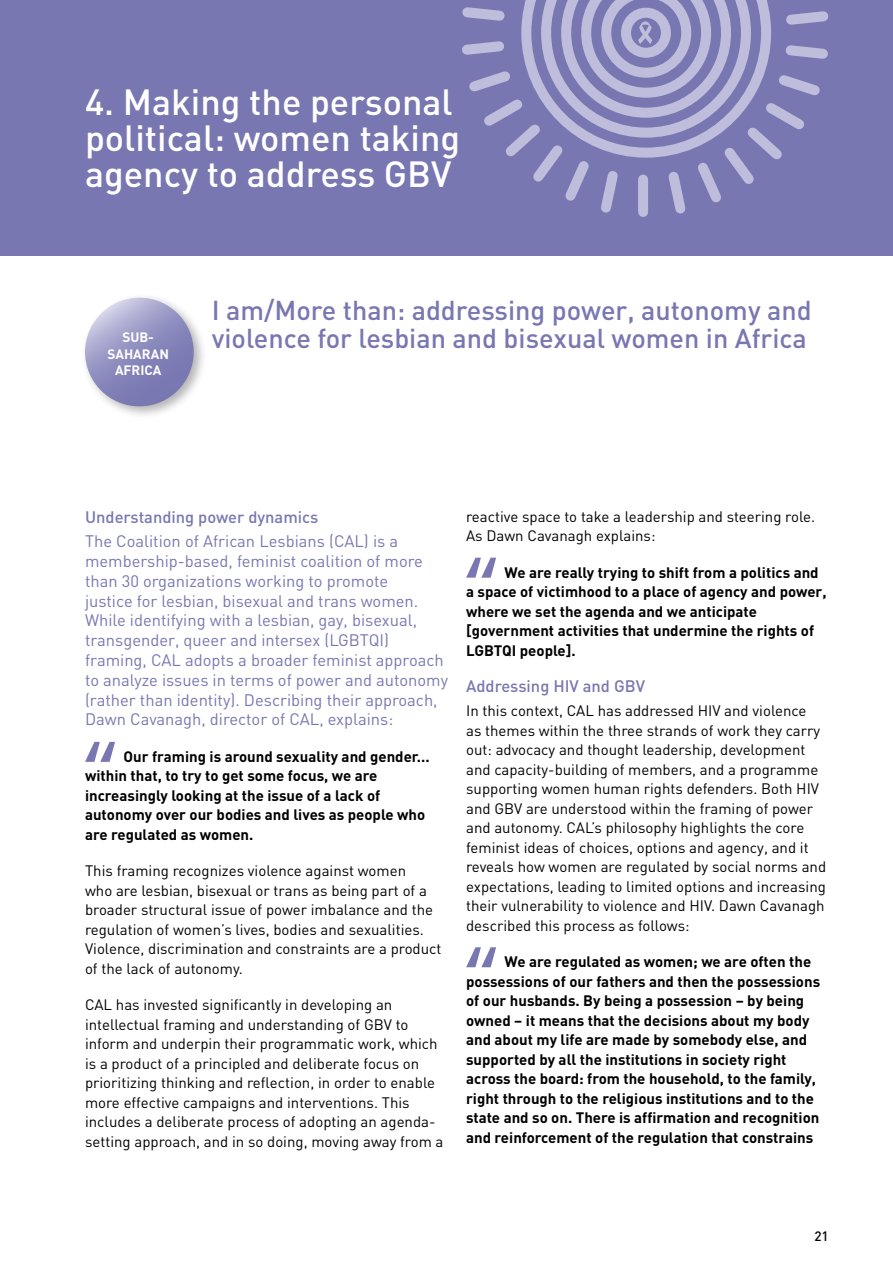
<style>
.page{position:relative;width:893px;height:1263px;background:#fff}
.page>*{position:absolute;margin:0;border:0;box-sizing:border-box;transform-origin:0 0}
.t1{font:500 36px/36px "DIN";color:#fff}
.t2{font:500 27px/28.5px "DIN";color:#7877b2}
.t3{font:16.5px/19.8px "DIN";color:#7877b2}
.t4{font:500 16.5px "DIN";color:#7877b2}
.t5{font:15px/19.5px "DIN";color:#000}
.t6{font:700 15px/19.5px "DIN";color:#000}
.t7{font:700 13.5px/16.5px "DIN";color:#fff;text-align:center}
.t8{font:500 13.5px "DIN";color:#000}
</style>
<div class="page">
<div style="left:0;top:0;width:893px;height:255px;background:#7877b2"></div>
<svg style="left:462px;top:0;width:367px;height:217px"></svg>
<svg style="left:85px;top:742px;width:30px;height:20px"></svg>
<svg style="left:466px;top:558px;width:30px;height:20px"></svg>
<svg style="left:466px;top:947px;width:30px;height:20px"></svg>
<div style="left:80px;top:293px;width:127px;height:127px;background:#000;opacity:.3"></div>
<svg style="left:85px;top:298px;width:109px;height:108px;background:#9291c1"></svg>
<h1 class="t1" style="left:85px;top:83px;width:377px">4. Making the personal political: women taking agency to address GBV</h1>
<p class="t7" style="left:107px;top:328px;width:63px">SUB-<br>SAHARAN<br>AFRICA</p>
<h2 class="t2" style="left:212px;top:295px;width:601px">I am/More than: addressing power, autonomy and violence for lesbian and bisexual women in Africa</h2>
<p class="t4" style="left:85px;top:507px;width:235px">Understanding power dynamics</p>
<p class="t3" style="left:85px;top:531px;width:339px">The Coalition of African Lesbians (CAL) is a membership-based, feminist coalition of more than 30 organizations working to promote justice for lesbian, bisexual and trans women.<br>While identifying with a lesbian, gay, bisexual, transgender, queer and intersex (LGBTQI</p>
<p class="t3" style="left:384px;top:630px;width:6px">)</p>
<p class="t3" style="left:85px;top:650px;width:77px">framing, CAL</p>
<p class="t3" style="left:85px;top:650px;width:365px;text-indent:100px">adopts a broader feminist approach to analyze issues in terms of power and autonomy (rather than identity). Describing their approach, Dawn Cavanagh, director of CAL, explains:</p>
<p class="t6" style="left:85px;top:746px;width:346px;text-indent:39px">Our framing is around sexuality and gender... within that, to try to get some focus, we are increasingly looking at the issue of a lack of autonomy over our bodies and lives as people who are regulated as women.</p>
<p class="t5" style="left:85px;top:861px;width:358px">This framing recognizes violence against women<br>who are lesbian, bisexual or trans as being part of a broader structural issue of power imbalance and the regulation of women’s lives, bodies and sexualities.<br>Violence, discrimination and constraints are a product of the lack of autonomy.</p>
<p class="t5" style="left:85px;top:995px;width:10px">CAL</p>
<p class="t5" style="left:85px;top:995px;width:309px;text-indent:31px">has invested significantly in developing an intellectual framing and understanding of GBV</p>
<p class="t5" style="left:85px;top:1014px;width:360px;text-indent:311px">to inform and underpin their programmatic work, which is a product of a principled and deliberate focus on prioritizing thinking and reflection, in order to enable more effective campaigns and interventions. This includes a deliberate process of adopting an agenda&shy;setting approach, and in so doing, moving away from a</p>
<p class="t5" style="left:466px;top:506px;width:350px">reactive space to take a leadership and steering role.<br>As Dawn Cavanagh explains:</p>
<p class="t6" style="left:466px;top:562px;width:362px;text-indent:39px">We are really trying to shift from a politics and a space of victimhood to a place of agency and power, where we set the agenda and we anticipate [government activities that undermine the rights of LGBTQI people].</p>
<p class="t4" style="left:466px;top:676px;width:180px">Addressing HIV and GBV</p>
<p class="t5" style="left:466px;top:701px;width:111px">I n this context, CAL</p>
<p class="t5" style="left:466px;top:701px;width:356px;text-indent:132px">has addressed HIV and violence as themes within the three strands of work they carry out: advocacy and thought leadership, development and capacity-building of members, and a programme supporting women human rights defenders. Both HIV and GBV</p>
<p class="t5" style="left:466px;top:798px;width:362px;text-indent:60px">are understood within the framing of power and autonomy. CAL’s philosophy highlights the core feminist ideas of choices, options and agency, and it reveals how women are regulated by social norms and expectations, leading to limited options and increasing their vulnerability to violence and HIV. Dawn Cavanagh described this process as follows:</p>
<p class="t6" style="left:466px;top:951px;width:356px;text-indent:39px">We are regulated as women; we are often the possessions of our fathers and then the possessions of our husbands. By being a possession – by being owned – it means that the decisions about my body and about my life are made by somebody else, and supported by all the institutions in society right across the board: from the household, to the family, right through to the religious institutions and to the state and so on. There is affirmation and recognition and reinforcement of the regulation that constrains</p>
<p class="t8" style="left:814px;top:1228px;width:16px">21</p>
</div>
